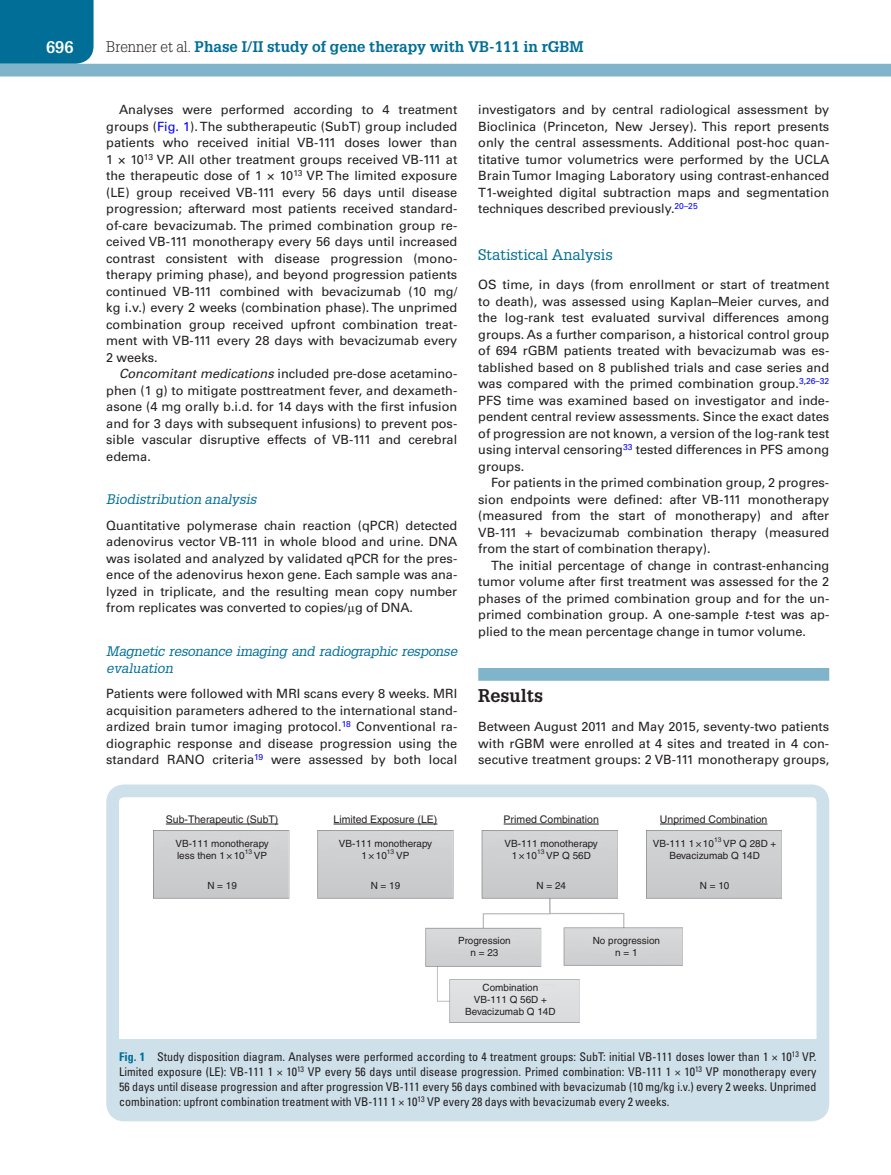
<style>
.page{position:relative;width:891px;height:1175px;background:#fff}
.page>*{position:absolute;margin:0;border:0;box-sizing:border-box;transform-origin:0 0}
.t1{font:700 18px "Glypha LT Std";color:#231f20}
.t2{font:700 16.5px "Glypha LT Std";color:#fff}
.t3{font:700 15px "Glypha LT Std";color:#006e96}
.t4{font:15px "Glypha LT Std";color:#006e96}
.t5{font:italic 13.5px/16.5px "Glypha LT Std";letter-spacing:-.02em;color:#006e96}
.t6{font:italic 13.5px "Glypha LT Std";color:#006e96}
.t7{font:12.75px/16.5px "Univers LT Std";color:#231f20;text-align:justify}
.t8{font:condensed 12px/15px "Univers LT Std";color:#231f20;text-align:justify}
.t9{font:10.5px "Helvetica";color:#231f20}
.t10{font:9.9px/11.9px "Helvetica";color:#231f20}
.t11{font:6.6px "Helvetica";color:#231f20}
.s1{font-weight:300;color:#231f20}
.s2{color:#00f}
.s3{font-style:italic}
.s4{font-family:"Gandhari Unicode"}
.s5{font-weight:700;color:#006e96}
</style>
<div class="page">
<div style="left:0;top:0;width:94px;height:64px;background:#006e96"></div>
<div style="left:0;top:64px;width:891px;height:12px;background:#7fb4ca"></div>
<div style="left:478px;top:668px;width:351px;height:12px;background:#7fb4ca"></div>
<div style="left:110px;top:1039px;width:716px;height:74px;background:#cee0ea"></div>
<img style="left:153px;top:830px;width:629px;height:193px">
<hr style="left:166px;top:823px;width:112px;height:1px;background:#231f20">
<hr style="left:334px;top:823px;width:103px;height:1px;background:#231f20">
<hr style="left:504px;top:823px;width:95px;height:1px;background:#231f20">
<hr style="left:660px;top:823px;width:107px;height:1px;background:#231f20">
<div style="left:106px;top:784px;width:723px;height:337px;border:13px solid #cee0ea;border-radius:12px"></div>
<p class="t2" style="left:46px;top:37px;width:29px">696</p>
<p class="t3" style="left:106px;top:37px;width:479px"><span class="s1">Brenner et al.</span> Phase I/II study of gene therapy with VB-111 in rGBM</p>
<p class="t7" style="left:106px;top:102px;width:353px;text-indent:13px">Analyses were performed according to 4 treatment groups (<span class="s2">Fig. 1</span>). The subtherapeutic (SubT) group included patients who received initial VB-111 doses lower than 1 × 10<sup>13</sup> VP. All other treatment groups received VB-111 at the therapeutic dose of 1 × 10<sup>13</sup> VP. The limited exposure (LE) group received VB-111 every 56 days until disease progression; afterward most patients received standard&shy;of-care bevacizumab. The primed combination group re&shy;ceived VB-111 monotherapy every 56 days until increased contrast consistent with disease progression (mono&shy;therapy priming phase), and beyond progression patients continued VB-111 combined with bevacizumab (10 mg/ kg i.v.) every 2 weeks (combination phase). The unprimed combination group received upfront combination treat&shy;ment with VB-111 every 28 days with bevacizumab every 2 weeks.</p>
<p class="t7" style="left:106px;top:366px;width:353px;text-indent:13px"><span class="s3">Concomitant medications</span> included pre-dose acetamino&shy;phen (1 g) to mitigate posttreatment fever, and dexameth&shy;asone (4 mg orally b.i.d. for 14 days with the first infusion and for 3 days with subsequent infusions) to prevent pos&shy;sible vascular disruptive effects of VB-111 and cerebral edema.</p>
<p class="t6" style="left:106px;top:491px;width:152px">Biodistribution analysis</p>
<p class="t7" style="left:106px;top:517px;width:353px">Quantitative polymerase chain reaction (qPCR) detected adenovirus vector VB-111 in whole blood and urine. DNA was isolated and analyzed by validated qPCR for the pres&shy;ence of the adenovirus hexon gene. Each sample was ana&shy;lyzed in triplicate, and the resulting mean copy number from replicates was converted to copies/<span class="s4">μ</span>g of DNA.</p>
<p class="t5" style="left:106px;top:643px;width:353px">Magnetic resonance imaging and radiographic response evaluation</p>
<p class="t7" style="left:106px;top:685px;width:353px">Patients were followed with MRI scans every 8 weeks. MRI acquisition parameters adhered to the international stand&shy;ardized brain tumor imaging protocol.<sup>18</sup> Conventional ra&shy;diographic response and disease progression using the standard RANO criteria<sup>19</sup> were assessed by both local</p>
<p class="t7" style="left:478px;top:102px;width:353px">investigators and by central radiological assessment by Bioclinica (Princeton, New Jersey). This report presents only the central assessments. Additional post-hoc quan&shy;titative tumor volumetrics were performed by the UCLA Brain Tumor Imaging Laboratory using contrast-enhanced T1-weighted digital subtraction maps and segmentation techniques described previously.<sup>20–25</sup></p>
<p class="t4" style="left:478px;top:245px;width:136px">Statistical Analysis</p>
<p class="t7" style="left:478px;top:276px;width:353px">OS time, in days (from enrollment or start of treatment to death), was assessed using Kaplan–Meier curves, and the log-rank test evaluated survival differences among groups. As a further comparison, a historical control group of 694 rGBM patients treated with bevacizumab was es&shy;tablished based on 8 published trials and case series and was compared with the primed combination group.<sup>3</sup><sup>,</sup><sup>26–32<br></sup>PFS time was examined based on investigator and inde&shy;pendent central review assessments. Since the exact dates of progression are not known, a version of the log-rank test using interval censoring<sup>33</sup> tested differences in PFS among groups.</p>
<p class="t7" style="left:478px;top:474px;width:353px;text-indent:13px">For patients in the primed combination group, 2 progres&shy;sion endpoints were defined: after VB-111 monotherapy (measured from the start of monotherapy) and after VB-111 + bevacizumab combination therapy (measured from the start of combination therapy).</p>
<p class="t7" style="left:478px;top:557px;width:353px;text-indent:13px">The initial percentage of change in contrast-enhancing tumor volume after first treatment was assessed for the 2 phases of the primed combination group and for the un&shy;primed combination group. A one-sample <span class="s3">t</span>-test was ap&shy;plied to the mean percentage change in tumor volume.</p>
<h1 class="t1" style="left:478px;top:684px;width:66px">Results</h1>
<p class="t7" style="left:478px;top:718px;width:353px">Between August 2011 and May 2015, seventy-two patients with rGBM were enrolled at 4 sites and treated in 4 con&shy;secutive treatment groups: 2 VB-111 monotherapy groups,</p>
<p class="t9" style="left:166px;top:813px;width:114px">Sub-Therapeutic (SubT)</p>
<p class="t9" style="left:334px;top:813px;width:105px">Limited Exposure (LE)</p>
<p class="t9" style="left:504px;top:813px;width:97px">Primed Combination</p>
<p class="t9" style="left:660px;top:813px;width:109px">Unprimed Combination</p>
<p class="t10" style="left:175px;top:837px;width:95px">VB-111 monotherapy less then 1×10</p>
<p class="t11" style="left:714px;top:835px;width:9px">13</p>
<p class="t10" style="left:669px;top:837px;width:108px;text-indent:54px">VP Q 28D +<br>Bevacizumab Q 14D</p>
<p class="t10" style="left:653px;top:837px;width:63px">VB-111 1×10</p>
<p class="t10" style="left:362px;top:837px;width:72px;text-indent:-23px">VB-111 monotherapy<br>1×10</p>
<p class="t10" style="left:512px;top:837px;width:88px;text-indent:-7px">VB-111 monotherapy<br>1×10</p>
<p class="t11" style="left:245px;top:847px;width:9px">13</p>
<p class="t11" style="left:387px;top:847px;width:9px">13</p>
<p class="t11" style="left:537px;top:847px;width:9px">13</p>
<p class="t10" style="left:546px;top:849px;width:46px">VP Q 56D</p>
<p class="t10" style="left:254px;top:849px;width:15px">VP</p>
<p class="t10" style="left:396px;top:849px;width:15px">VP</p>
<p class="t10" style="left:371px;top:879px;width:31px">N = 19</p>
<p class="t10" style="left:207px;top:879px;width:31px">N = 19</p>
<p class="t10" style="left:537px;top:879px;width:31px">N = 24</p>
<p class="t10" style="left:700px;top:879px;width:31px">N = 10</p>
<p class="t10" style="left:458px;top:934px;width:54px;text-align:center">Progression n = 23</p>
<p class="t10" style="left:593px;top:934px;width:69px;text-align:center">No progression n = 1</p>
<p class="t10" style="left:465px;top:981px;width:92px;text-align:center">Combination<br>VB-111 Q 56D +<br>Bevacizumab Q 14D</p>
<p class="t8" style="left:119px;top:1048px;width:699px"><span class="s5">Fig. 1</span> Study disposition diagram. Analyses were performed according to 4 treatment groups: SubT: initial VB-111 doses lower than 1 × 10<sup>13</sup> VP.<br>Limited exposure (LE): VB-111 1 × 10<sup>13</sup> VP every 56 days until disease progression. Primed combination: VB-111 1 × 10<sup>13</sup> VP monotherapy every 56 days until disease progression and after progression VB-111 every 56 days combined with bevacizumab (10 mg/kg i.v.) every 2 weeks. Unprimed combination: upfront combination treatment with VB-111 1 × 10<sup>13</sup> VP every 28 days with bevacizumab every 2 weeks.</p>
</div>
